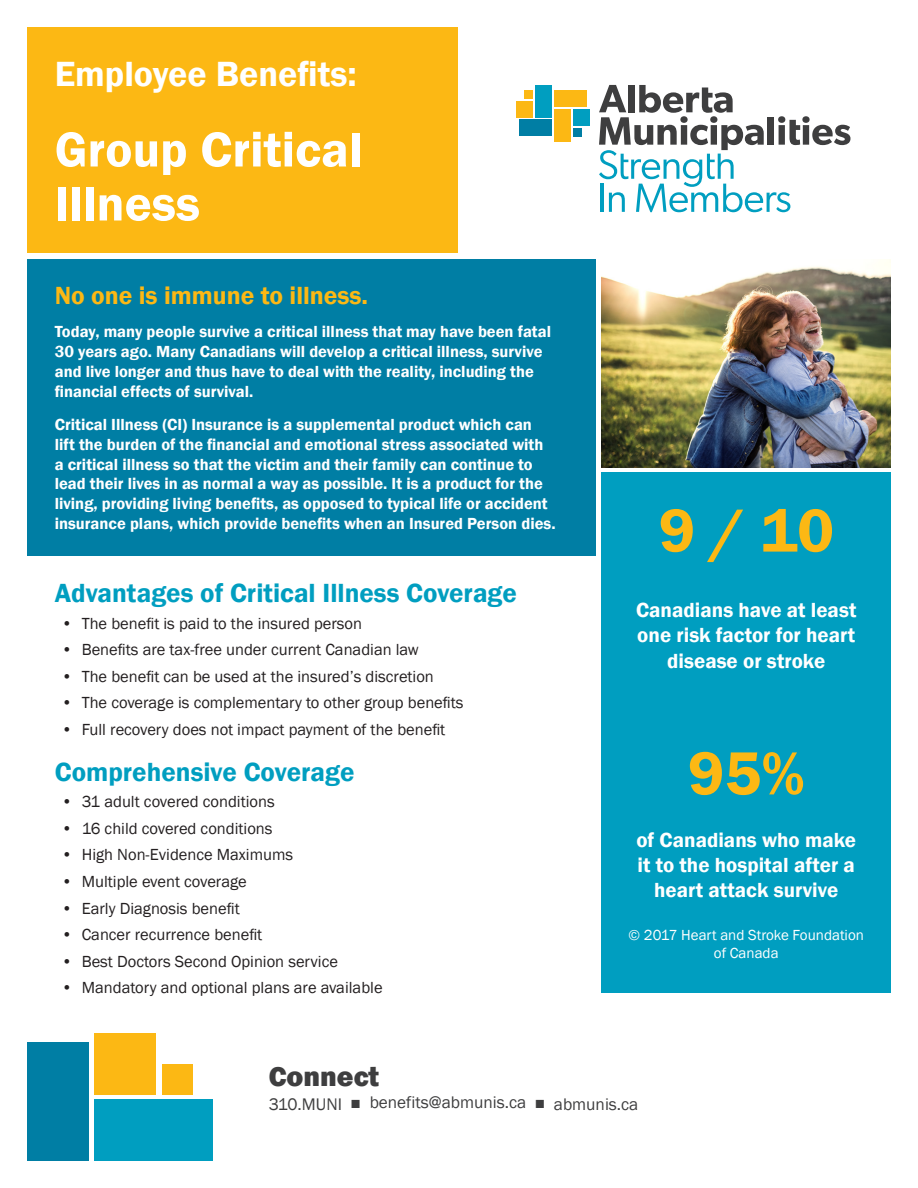
<style>
.page{position:relative;width:918px;height:1188px;background:#fff}
.page>*{position:absolute;margin:0;border:0;box-sizing:border-box;transform-origin:0 0}
.t1{font:600 63px "Franklin Gothic";color:#fcb814}
.t2{font:600 51px/54px "Franklin Gothic";color:#fff}
.t3{font:600 36px "Franklin Gothic";color:#fff}
.t4{font:800 28.5px "Franklin Gothic";color:#3e3e3f}
.t5{font:600 27px "Franklin Gothic";color:#009ec0}
.t6{font:600 25.5px "Franklin Gothic";color:#fcb814}
.t7{font:600 21px/25.2px "Franklin Gothic";color:#fff;text-align:center}
.t8{font:17.25px "Franklin Gothic";color:#3e3e3f}
.t9{font:600 16.5px/19.8px "Franklin Gothic";color:#fff}
.t10{font:16.5px "Franklin Gothic";color:#231f20}
.t11{font:15px/18px "Franklin Gothic";color:#fff;text-align:center}
</style>
<div class="page">
<div style="left:555px;top:109px;width:16px;height:33px;background:#fcb814"></div>
<div style="left:555px;top:90px;width:32px;height:16px;background:#fcb814"></div>
<div style="left:573px;top:109px;width:17px;height:16px;background:#009ec0"></div>
<div style="left:574px;top:128px;width:8px;height:8px;background:#007ea4"></div>
<div style="left:536px;top:85px;width:16px;height:32px;background:#009ec0"></div>
<div style="left:520px;top:120px;width:32px;height:16px;background:#007ea4"></div>
<div style="left:516px;top:101px;width:17px;height:16px;background:#fcb814"></div>
<div style="left:525px;top:90px;width:8px;height:8px;background:#fcb814"></div>
<svg style="left:599px;top:85px;width:251px;height:127px"></svg>
<img style="left:602px;top:259px;width:289px;height:208px">
<div style="left:27px;top:1042px;width:62px;height:119px;background:#007ea4"></div>
<div style="left:94px;top:1099px;width:119px;height:62px;background:#009ec0"></div>
<div style="left:94px;top:1033px;width:62px;height:62px;background:#fcb814"></div>
<div style="left:162px;top:1064px;width:30px;height:31px;background:#fcb814"></div>
<div style="left:28px;top:28px;width:430px;height:225px;background:#fcb814"></div>
<div style="left:28px;top:259px;width:568px;height:297px;background:#007ea4"></div>
<div style="left:602px;top:473px;width:289px;height:520px;background:#009ec0"></div>
<p class="t3" style="left:55px;top:51px;width:303px">Employee Benefits:</p>
<p class="t2" style="left:55px;top:123px;width:309px">Group Critical<br>Illness</p>
<p class="t6" style="left:55px;top:280px;width:315px">No one is immune to illness.</p>
<p class="t9" style="left:55px;top:322px;width:498px">Today, many people survive a critical illness that may have been fatal 30 years ago. Many Canadians will develop a critical illness, survive and live longer and thus have to deal with the reality, including the financial effects of survival.</p>
<p class="t9" style="left:55px;top:415px;width:502px">Critical Illness (CI) Insurance is a supplemental product which can lift the burden of the financial and emotional stress associated with a critical illness so that the victim and their family can continue to lead their lives in as normal a way as possible. It is a product for the living, providing living benefits, as opposed to typical life or accident insurance plans, which provide benefits when an Insured Person dies.</p>
<p class="t5" style="left:55px;top:577px;width:464px">Advantages of Critical Illness Coverage</p>
<p class="t10" style="left:62px;top:613px;width:302px">• The benefit is paid to the insured person</p>
<p class="t10" style="left:62px;top:640px;width:359px">• Benefits are tax-free under current Canadian law</p>
<p class="t10" style="left:62px;top:666px;width:374px">• The benefit can be used at the insured’s discretion</p>
<p class="t10" style="left:62px;top:693px;width:404px">• The coverage is complementary to other group benefits</p>
<p class="t10" style="left:62px;top:719px;width:385px">• Full recovery does not impact payment of the benefit</p>
<p class="t5" style="left:55px;top:755px;width:301px">Comprehensive Coverage</p>
<p class="t10" style="left:62px;top:792px;width:215px">• 31 adult covered conditions</p>
<p class="t10" style="left:62px;top:818px;width:213px">• 16 child covered conditions</p>
<p class="t10" style="left:62px;top:845px;width:233px">• High Non-Evidence Maximums</p>
<p class="t10" style="left:62px;top:871px;width:187px">• Multiple event coverage</p>
<p class="t10" style="left:62px;top:898px;width:180px">• Early Diagnosis benefit</p>
<p class="t10" style="left:62px;top:924px;width:202px">• Cancer recurrence benefit</p>
<p class="t10" style="left:62px;top:951px;width:278px">• Best Doctors Second Opinion service</p>
<p class="t10" style="left:62px;top:977px;width:323px">• Mandatory and optional plans are available</p>
<p class="t1" style="left:658px;top:492px;width:177px">9 / 10</p>
<p class="t7" style="left:636px;top:598px;width:222px">Canadians have at least one risk factor for heart disease or stroke</p>
<p class="t1" style="left:688px;top:735px;width:119px">95%</p>
<p class="t7" style="left:636px;top:827px;width:221px">of Canadians who make it to the hospital after a heart attack survive</p>
<p class="t11" style="left:629px;top:927px;width:237px">© 2017 Heart and Stroke Foundation of Canada</p>
<p class="t4" style="left:269px;top:1058px;width:112px">Connect</p>
<p class="t8" style="left:269px;top:1092px;width:371px">310.MUNI ■ benefits@abmunis.ca ■ abmunis.ca</p>
</div>
